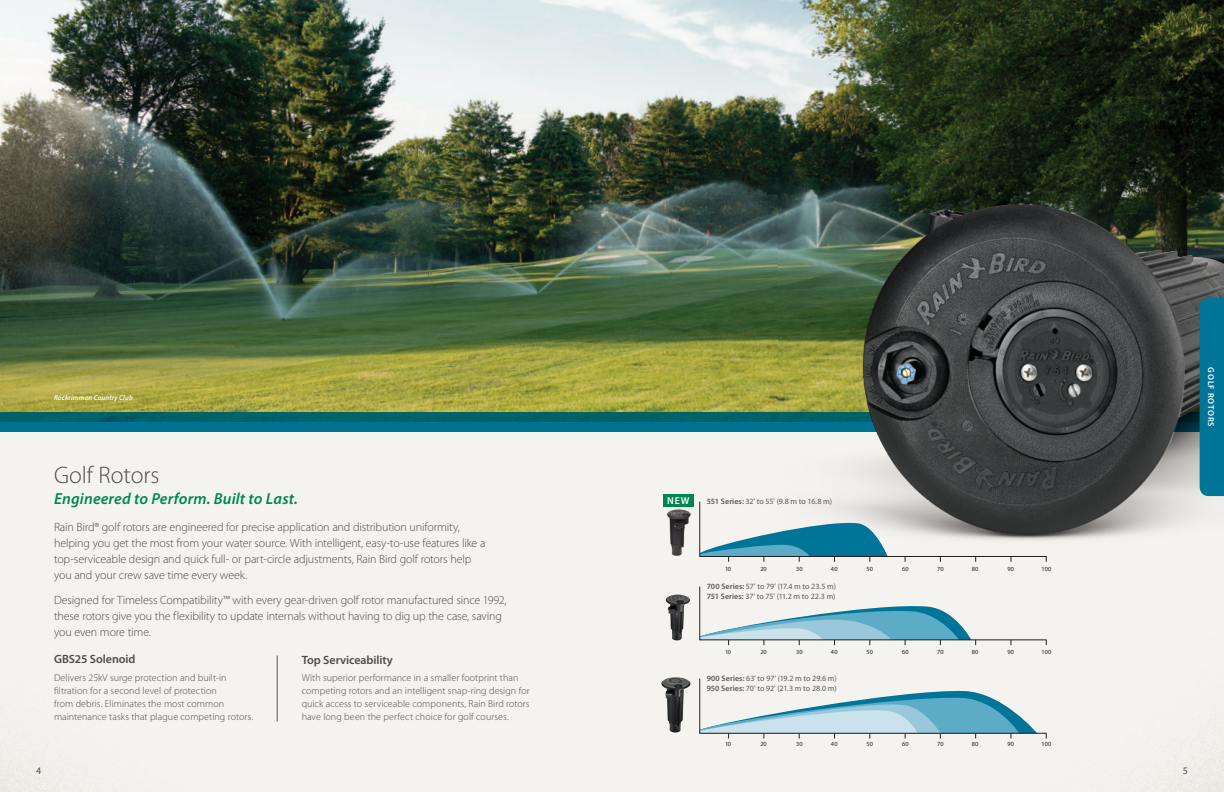
<style>
.page{position:relative;width:1224px;height:792px;background:#fff}
.page>*{position:absolute;margin:0;border:0;box-sizing:border-box;transform-origin:0 0}
.PRODUCT_NAME{font:300 24px "Myriad Pro";color:#4b4c4d}
.Intro_Subhead{font:italic 600 16px "Myriad Pro";letter-spacing:.01em;color:#008751}
.Intro_Body{font:300 12px/16px "Myriad Pro";letter-spacing:-.015em;color:#4b4c4d}
.Subhead{font:600 12px "Myriad Pro";letter-spacing:-.005em;color:#4b4c4d}
.Body_10pt{font:300 10px/13px "Myriad Pro";letter-spacing:.005em;color:#4b4c4d}
.Features-Benefits_Su{font:600 10px "Myriad Pro";color:#fff}
.t1{font:10px "Myriad Pro";color:#4b4c4d}
.Specs_Category_Subhe{font:600 8.5px "Myriad Pro";letter-spacing:.09em;color:#fff}
.t2{font:8px "Myriad Pro";letter-spacing:-.005em;color:#57585a}
.Cutline_Note{font:italic 600 7px "Myriad Pro";letter-spacing:.015em;color:#fff}
.t3{font:6.3px "Myriad Pro";letter-spacing:.01em;color:#231f20}
.s1{font-weight:600}
</style>
<div class="page">
<img style="left:0;top:0;width:1224px;height:792px">
<svg style="left:0;top:412px;width:779px;height:19px;background:#00697b"></svg>
<img style="left:666px;top:594px;width:24px;height:47px">
<img style="left:661px;top:677px;width:30px;height:56px">
<img style="left:660px;top:505px;width:36px;height:54px">
<img style="left:779px;top:82px;width:445px;height:515px">
<img style="left:863px;top:204px;width:361px;height:330px">
<div style="left:1200px;top:298px;width:24px;height:198px;background:#007598"></div>
<svg style="left:699px;top:586px;width:348px;height:59px"></svg>
<svg style="left:699px;top:678px;width:348px;height:61px"></svg>
<hr style="left:277px;top:655px;width:1px;height:66px;background:#57585a">
<div style="left:663px;top:494px;width:31px;height:13px;background:#008751"></div>
<div style="left:43px;top:384px;width:101px;height:29px;background:#231f20;opacity:.25"></div>
<svg style="left:699px;top:501px;width:348px;height:61px"></svg>
<p class="Cutline_Note" style="left:54px;top:394px;width:80px">Rockrimmon Country Club</p>
<p class="PRODUCT_NAME" style="left:54px;top:462px;width:107px">Golf Rotors</p>
<p class="Intro_Subhead" style="left:54px;top:490px;width:246px">Engineered to Perform. Built to Last.</p>
<p class="Intro_Body" style="left:54px;top:519px;width:433px">Rain Bird® golf rotors are engineered for precise application and distribution uniformity, helping you get the most from your water source. With intelligent, easy-to-use features like a top‑serviceable design and quick full- or part-circle adjustments, Rain Bird golf rotors help you and your crew save time every week.</p>
<p class="Intro_Body" style="left:54px;top:592px;width:454px">Designed for Timeless Compatibility™ with every gear-driven golf rotor manufactured since 1992, these rotors give you the flexibility to update internals without having to dig up the case, saving you even more time.</p>
<p class="Subhead" style="left:54px;top:653px;width:83px">GBS25 Solenoid</p>
<p class="Body_10pt" style="left:54px;top:671px;width:201px">Delivers 25kV surge protection and built‑in filtration for a second level of protection<br>from debris. Eliminates the most common maintenance tasks that plague competing rotors.</p>
<p class="Subhead" style="left:302px;top:653px;width:93px">Top Serviceability</p>
<p class="Body_10pt" style="left:302px;top:672px;width:230px">With superior performance in a smaller footprint than competing rotors and an intelligent snap-ring design for quick access to serviceable components, Rain Bird rotors have long been the perfect choice for golf courses.</p>
<p class="Features-Benefits_Su" style="left:667px;top:495px;width:24px">NEW</p>
<p class="t2" style="left:707px;top:497px;width:127px"><span class="s1">551 Series:</span> 32' to 55' (9.8 m to 16.8 m)</p>
<p class="t3" style="left:725px;top:565px;width:7px">10</p>
<p class="t3" style="left:760px;top:565px;width:8px">20</p>
<p class="t3" style="left:796px;top:565px;width:8px">30</p>
<p class="t3" style="left:831px;top:565px;width:8px">40</p>
<p class="t3" style="left:866px;top:565px;width:8px">50</p>
<p class="t3" style="left:902px;top:565px;width:8px">60</p>
<p class="t3" style="left:937px;top:565px;width:8px">70</p>
<p class="t3" style="left:972px;top:565px;width:8px">80</p>
<p class="t3" style="left:1008px;top:565px;width:8px">90</p>
<p class="t3" style="left:1042px;top:565px;width:11px">100</p>
<p class="t2" style="left:707px;top:582px;width:131px"><span class="s1">700 Series:</span> 57' to 79' (17.4 m to 23.5 m)</p>
<p class="t2" style="left:707px;top:592px;width:130px"><span class="s1">751 Series:</span> 37' to 75' (11.2 m to 22.3 m)</p>
<p class="t3" style="left:725px;top:648px;width:7px">10</p>
<p class="t3" style="left:760px;top:648px;width:8px">20</p>
<p class="t3" style="left:796px;top:648px;width:8px">30</p>
<p class="t3" style="left:831px;top:648px;width:8px">40</p>
<p class="t3" style="left:866px;top:648px;width:8px">50</p>
<p class="t3" style="left:902px;top:648px;width:8px">60</p>
<p class="t3" style="left:937px;top:648px;width:8px">70</p>
<p class="t3" style="left:972px;top:648px;width:8px">80</p>
<p class="t3" style="left:1008px;top:648px;width:8px">90</p>
<p class="t3" style="left:1042px;top:648px;width:11px">100</p>
<p class="t2" style="left:707px;top:674px;width:131px"><span class="s1">900 Series:</span> 63' to 97' (19.2 m to 29.6 m)</p>
<p class="t2" style="left:707px;top:684px;width:131px"><span class="s1">950 Series:</span> 70' to 92' (21.3 m to 28.0 m)</p>
<p class="t3" style="left:725px;top:740px;width:7px">10</p>
<p class="t3" style="left:760px;top:740px;width:8px">20</p>
<p class="t3" style="left:796px;top:740px;width:8px">30</p>
<p class="t3" style="left:831px;top:740px;width:8px">40</p>
<p class="t3" style="left:866px;top:740px;width:8px">50</p>
<p class="t3" style="left:902px;top:740px;width:8px">60</p>
<p class="t3" style="left:937px;top:740px;width:8px">70</p>
<p class="t3" style="left:972px;top:740px;width:8px">80</p>
<p class="t3" style="left:1008px;top:740px;width:8px">90</p>
<p class="t3" style="left:1042px;top:740px;width:11px">100</p>
<p class="t1" style="left:36px;top:765px;width:7px">4</p>
<p class="t1" style="left:1183px;top:765px;width:7px">5</p>
<p class="Specs_Category_Subhe" style="left:1216px;top:367px;width:61px;rotate:90deg">GOLF ROTORS</p>
</div>
